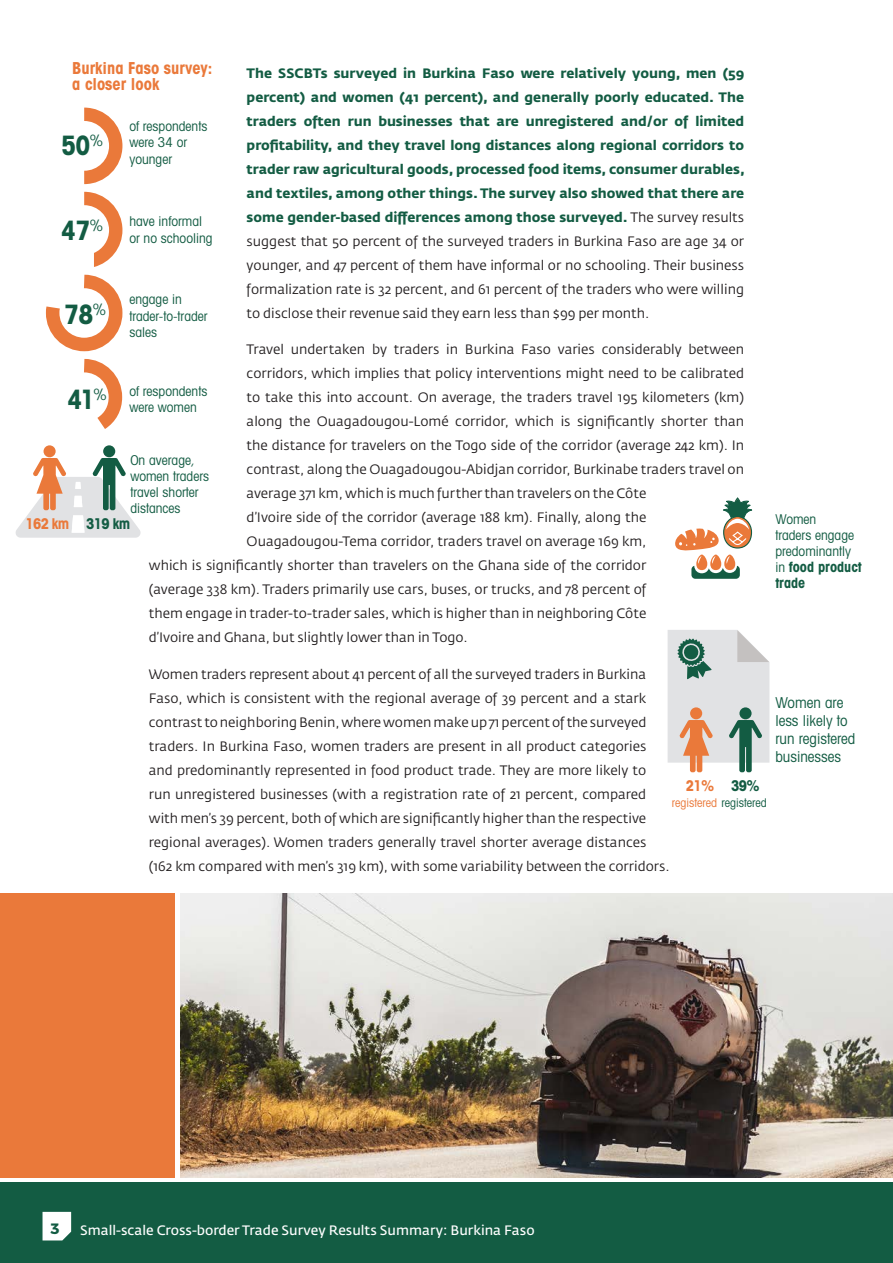
<style>
.page{position:relative;width:893px;height:1263px;background:#fff}
.page>*{position:absolute;margin:0;border:0;box-sizing:border-box;transform-origin:0 0}
.Sidebar_Head{font:700 condensed 26.7px "Avant Garde";letter-spacing:-.03em;color:#135c43}
.Sidebar_Head_Right_M{font:700 condensed 16.5px/16.5px "Avant Garde";color:#ea793a}
.Sidebar_Head-2{font:condensed 15.6px "Avant Garde";color:#135c43}
.Sidebar_Text{font:condensed 15px/18px "Avant Garde";color:#135c43}
.t1{font:700 15px "Montserrat";color:#135c43}
.Sidebar_Head-3{font:700 condensed 14.85px "Avant Garde";letter-spacing:-.04em;color:#ea793a}
.Sidebar_Head-4{font:700 condensed 14.85px "Avant Garde";letter-spacing:-.04em;color:#135c43}
.Sidebar_Text-2{font:700 condensed 14.25px/16.2px "Avant Garde";color:#135c43}
.Body_Text{font:13.5px/24px "Fedra Sans Std";color:#231f20}
.Body_Text-2{font:700 13.5px/24px "Fedra Sans Std";color:#135c43;text-align:justify}
.Sidebar_Text-3{font:condensed 13.5px/16.2px "Avant Garde";color:#135c43}
.t2{font:13.5px "Fedra Sans Std";color:#fff}
.Sidebar_Text-4{font:condensed 12px "Avant Garde";color:#ea793a}
.s1{font-weight:400;color:#231f20}
.s2{color:#135c43}
.s3{font-weight:400;font-size:13.5px}
</style>
<div class="page">
<svg style="left:84px;top:108px;width:38px;height:76px"></svg>
<img style="left:181px;top:893px;width:712px;height:285px">
<div style="left:0;top:893px;width:174px;height:285px;background:#ea793a"></div>
<svg style="left:668px;top:630px;width:101px;height:142px"></svg>
<svg style="left:675px;top:497px;width:78px;height:82px"></svg>
<div style="left:44px;top:445px;width:12px;height:12px;background:#ea793a;border-radius:50%"></div>
<div style="left:103px;top:445px;width:12px;height:12px;background:#135c43;border-radius:50%"></div>
<svg style="left:15px;top:458px;width:126px;height:80px"></svg>
<svg style="left:45px;top:192px;width:78px;height:237px"></svg>
<div style="left:0;top:1182px;width:893px;height:81px;background:#135c43"></div>
<svg style="left:43px;top:1212px;width:28px;height:28px"></svg>
<p class="Sidebar_Head_Right_M" style="left:72px;top:59px;width:142px">Burkina Faso survey: a closer look</p>
<p class="Body_Text-2" style="left:247px;top:61px;width:500px">The SSCBTs surveyed in Burkina Faso were relatively young, men (59 percent) and women (41 percent), and generally poorly educated. The traders often run businesses that are unregistered and/or of limited profitability, and they travel long distances along regional corridors to trader raw agricultural goods, processed food items, consumer durables, and textiles, among other things. The survey also showed that there are some gender-based differences among those surveyed. <span class="s1">The survey results suggest that 50 percent of the surveyed traders in Burkina Faso are age 34 or younger, and 47 percent of them have informal or no schooling. Their business formalization rate is 32 percent, and 61 percent of the traders who were willing to disclose their revenue said they earn less than $99 per month.</span></p>
<p class="Body_Text" style="left:247px;top:338px;width:499px">Travel undertaken by traders in Burkina Faso varies considerably between</p>
<p class="Body_Text" style="left:247px;top:362px;width:499px">corridors, which implies that policy interventions might need to be calibrated</p>
<p class="Body_Text" style="left:247px;top:386px;width:499px">to take this into account. On average, the traders travel 195 kilometers (km)</p>
<p class="Body_Text" style="left:247px;top:410px;width:499px">along the Ouagadougou-Lomé corridor, which is significantly shorter than</p>
<p class="Body_Text" style="left:247px;top:434px;width:499px">the distance for travelers on the Togo side of the corridor (average 242 km). In</p>
<p class="Body_Text" style="left:247px;top:458px;width:499px">contrast, along the Ouagadougou-Abidjan corridor, Burkinabe traders travel on</p>
<p class="Body_Text" style="left:247px;top:482px;width:401px">average 371 km, which is much further than travelers on the Côte</p>
<p class="Body_Text" style="left:247px;top:506px;width:401px">d’Ivoire side of the corridor (average 188 km). Finally, along the</p>
<p class="Body_Text" style="left:247px;top:530px;width:401px">Ouagadougou-Tema corridor, traders travel on average 169 km,</p>
<p class="Body_Text" style="left:149px;top:554px;width:499px">which is significantly shorter than travelers on the Ghana side of the corridor</p>
<p class="Body_Text" style="left:149px;top:578px;width:499px">(average 338 km). Traders primarily use cars, buses, or trucks, and 78 percent of</p>
<p class="Body_Text" style="left:149px;top:602px;width:499px">them engage in trader-to-trader sales, which is higher than in neighboring Côte</p>
<p class="Body_Text" style="left:149px;top:626px;width:320px">d’Ivoire and Ghana, but slightly lower than in Togo.</p>
<p class="Body_Text" style="left:149px;top:662px;width:522px">Women traders represent about 41 percent of all the surveyed traders in Burkina Faso, which is consistent with the regional average of 39 percent and a stark contrast to neighboring Benin, where women make up 71 percent of the surveyed traders. In Burkina Faso, women traders are present in all product categories and predominantly represented in food product trade. They are more likely to run unregistered businesses (with a registration rate of 21 percent, compared with men’s 39 percent, both of which are significantly higher than the respective regional averages). Women traders generally travel shorter average distances (162 km compared with men’s 319 km), with some variability between the corridors.</p>
<p class="Sidebar_Text-3" style="left:129px;top:118px;width:79px">of respondents were 34 or younger</p>
<p class="Sidebar_Head" style="left:61px;top:129px;width:43px">50<sup>%</sup></p>
<p class="Sidebar_Text-3" style="left:129px;top:213px;width:74px">have informal</p>
<p class="Sidebar_Head-2" style="left:89px;top:216px;width:15px">%</p>
<p class="Sidebar_Head" style="left:61px;top:213px;width:30px">47</p>
<p class="Sidebar_Text-3" style="left:129px;top:229px;width:85px">or no schooling</p>
<p class="Sidebar_Text-3" style="left:129px;top:291px;width:80px">engage in trader-to-trader sales</p>
<p class="Sidebar_Head" style="left:64px;top:297px;width:43px">78<sup>%</sup></p>
<p class="Sidebar_Head" style="left:67px;top:382px;width:41px">41<sup>%</sup></p>
<p class="Sidebar_Text-3" style="left:129px;top:382px;width:79px">of respondents were women</p>
<p class="Sidebar_Text-3" style="left:130px;top:451px;width:80px">On average, women traders travel shorter distances</p>
<p class="Sidebar_Head-3" style="left:25px;top:514px;width:46px">162 km</p>
<p class="Sidebar_Head-4" style="left:86px;top:514px;width:46px">319 km</p>
<p class="Sidebar_Head-3" style="left:686px;top:776px;width:30px">21%</p>
<p class="Sidebar_Head-4" style="left:731px;top:776px;width:30px">39%</p>
<p class="Sidebar_Text-4" style="left:672px;top:795px;width:96px">registered <span class="s2">registered</span></p>
<p class="Sidebar_Text-3" style="left:775px;top:510px;width:80px">Women traders engage predominantly</p>
<p class="Sidebar_Text-2" style="left:775px;top:559px;width:88px"><span class="s3">in</span> food product trade</p>
<p class="Sidebar_Text" style="left:775px;top:693px;width:81px">Women are less likely to run registered businesses</p>
<p class="t1" style="left:51px;top:1219px;width:11px">3</p>
<p class="t2" style="left:80px;top:1221px;width:456px">Small-scale Cross-border Trade Survey Results Summary: Burkina Faso</p>
</div>
